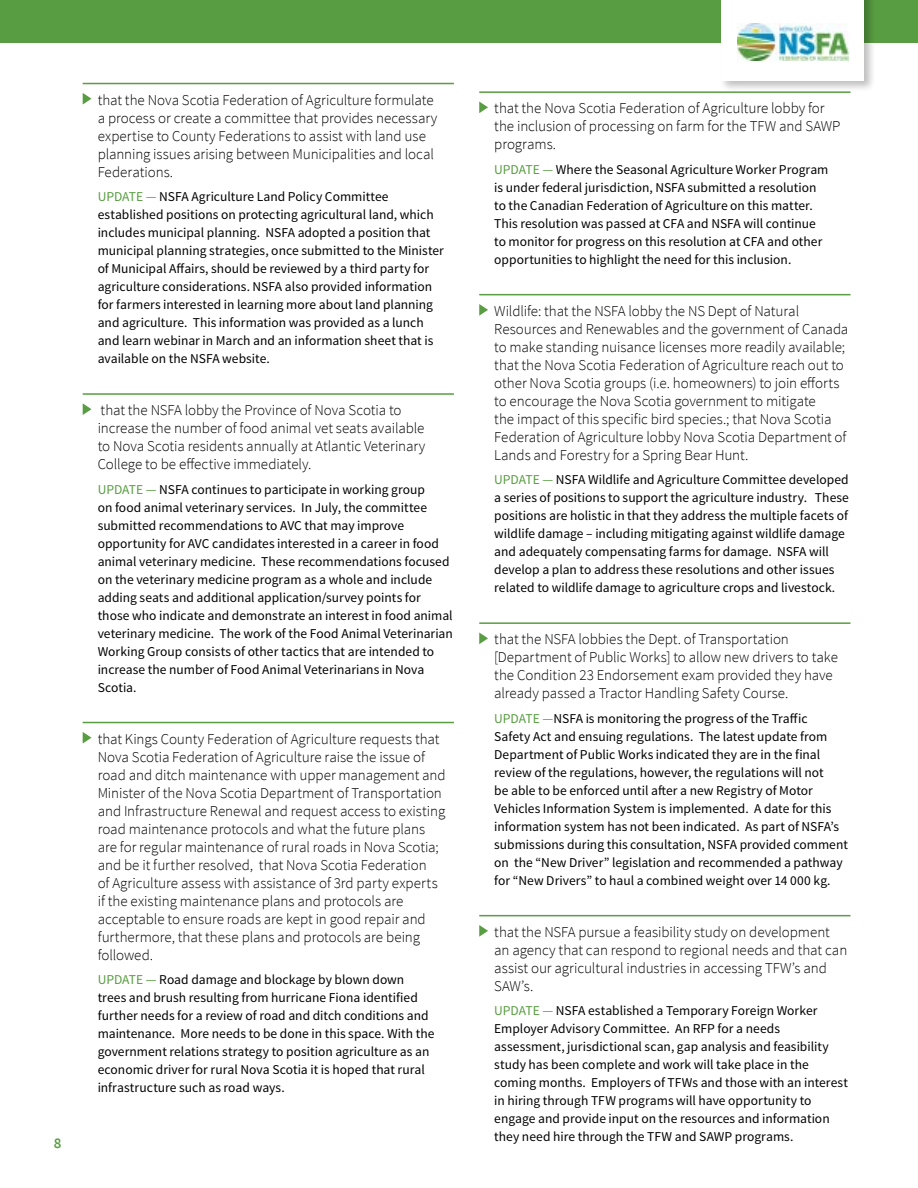
<style>
.page{position:relative;width:918px;height:1188px;background:#fff}
.page>*{position:absolute;margin:0;border:0;box-sizing:border-box;transform-origin:0 0}
.t1{font:300 15px/18px "Source Sans Pro";letter-spacing:-.005em;color:#000}
.t2{font:600 15px "Source Sans Pro";color:#589d41}
.t3{font:13.5px/18px "Source Sans Pro";color:#000}
.s1{color:#589d41}
</style>
<div class="page">
<div style="left:0;top:0;width:918px;height:43px;background:#589d41"></div>
<div style="left:719px;top:0;width:156px;height:92px;background:#000;opacity:.25"></div>
<div style="left:722px;top:0;width:142px;height:81px;background:#fff"></div>
<img style="left:738px;top:24px;width:110px;height:37px">
<hr style="left:83px;top:83px;width:371px;height:1px;background:#589d41">
<hr style="left:83px;top:393px;width:371px;height:2px;background:#589d41">
<hr style="left:83px;top:722px;width:371px;height:1px;background:#589d41">
<svg style="left:83px;top:93px;width:9px;height:12px"></svg>
<svg style="left:83px;top:403px;width:9px;height:12px"></svg>
<svg style="left:83px;top:732px;width:9px;height:12px"></svg>
<hr style="left:479px;top:91px;width:371px;height:2px;background:#589d41">
<hr style="left:479px;top:294px;width:371px;height:1px;background:#589d41">
<hr style="left:479px;top:622px;width:371px;height:2px;background:#589d41">
<hr style="left:479px;top:915px;width:371px;height:1px;background:#589d41">
<svg style="left:479px;top:102px;width:9px;height:11px"></svg>
<svg style="left:479px;top:304px;width:9px;height:12px"></svg>
<svg style="left:479px;top:633px;width:9px;height:11px"></svg>
<svg style="left:479px;top:925px;width:9px;height:12px"></svg>
<p class="t2" style="left:54px;top:1133px;width:9px">8</p>
<p class="t1" style="left:98px;top:91px;width:341px">that the Nova Scotia Federation of Agriculture formulate a process or create a committee that provides necessary expertise to County Federations to assist with land use planning issues arising between Municipalities and local Federations.</p>
<p class="t3" style="left:98px;top:188px;width:348px"><span class="s1">UPDATE —</span> NSFA Agriculture Land Policy Committee established positions on protecting agricultural land, which includes municipal planning. NSFA adopted a position that municipal planning strategies, once submitted to the Minister of Municipal Affairs, should be reviewed by a third party for agriculture considerations. NSFA also provided information for farmers interested in learning more about land planning and agriculture. This information was provided as a lunch and learn webinar in March and an information sheet that is available on the NSFA website.</p>
<p class="t1" style="left:98px;top:401px;width:329px">that the NSFA lobby the Province of Nova Scotia to increase the number of food animal vet seats available to Nova Scotia residents annually at Atlantic Veterinary College to be effective immediately.</p>
<p class="t3" style="left:98px;top:481px;width:357px"><span class="s1">UPDATE —</span> NSFA continues to participate in working group<br>on food animal veterinary services. In July, the committee submitted recommendations to AVC that may improve opportunity for AVC candidates interested in a career in food animal veterinary medicine. These recommendations focused on the veterinary medicine program as a whole and include adding seats and additional application/survey points for those who indicate and demonstrate an interest in food animal veterinary medicine. The work of the Food Animal Veterinarian Working Group consists of other tactics that are intended to increase the number of Food Animal Veterinarians in Nova Scotia.</p>
<p class="t1" style="left:98px;top:730px;width:350px">that Kings County Federation of Agriculture requests that Nova Scotia Federation of Agriculture raise the issue of road and ditch maintenance with upper management and Minister of the Nova Scotia Department of Transportation and Infrastructure Renewal and request access to existing road maintenance protocols and what the future plans are for regular maintenance of rural roads in Nova Scotia; and be it further resolved, that Nova Scotia Federation<br>of Agriculture assess with assistance of 3rd party experts if the existing maintenance plans and protocols are acceptable to ensure roads are kept in good repair and furthermore, that these plans and protocols are being followed.</p>
<p class="t3" style="left:98px;top:971px;width:338px"><span class="s1">UPDATE —</span> Road damage and blockage by blown down trees and brush resulting from hurricane Fiona identified further needs for a review of road and ditch conditions and maintenance. More needs to be done in this space. With the government relations strategy to position agriculture as an economic driver for rural Nova Scotia it is hoped that rural infrastructure such as road ways.</p>
<p class="t1" style="left:494px;top:99px;width:348px">that the Nova Scotia Federation of Agriculture lobby for the inclusion of processing on farm for the TFW and SAWP programs.</p>
<p class="t3" style="left:494px;top:161px;width:336px"><span class="s1">UPDATE —</span> Where the Seasonal Agriculture Worker Program is under federal jurisdiction, NSFA submitted a resolution to the Canadian Federation of Agriculture on this matter.<br>This resolution was passed at CFA and NSFA will continue to monitor for progress on this resolution at CFA and other opportunities to highlight the need for this inclusion.</p>
<p class="t1" style="left:494px;top:302px;width:356px">Wildlife: that the NSFA lobby the NS Dept of Natural Resources and Renewables and the government of Canada to make standing nuisance licenses more readily available; that the Nova Scotia Federation of Agriculture reach out to other Nova Scotia groups (i.e. homeowners) to join efforts to encourage the Nova Scotia government to mitigate<br>the impact of this specific bird species.; that Nova Scotia Federation of Agriculture lobby Nova Scotia Department of Lands and Forestry for a Spring Bear Hunt.</p>
<p class="t3" style="left:494px;top:471px;width:356px"><span class="s1">UPDATE —</span> NSFA Wildlife and Agriculture Committee developed a series of positions to support the agriculture industry. These positions are holistic in that they address the multiple facets of wildlife damage – including mitigating against wildlife damage and adequately compensating farms for damage. NSFA will develop a plan to address these resolutions and other issues related to wildlife damage to agriculture crops and livestock.</p>
<p class="t1" style="left:494px;top:630px;width:345px">that the NSFA lobbies the Dept. of Transportation [Department of Public Works] to allow new drivers to take the Condition 23 Endorsement exam provided they have already passed a Tractor Handling Safety Course.</p>
<p class="t3" style="left:494px;top:710px;width:355px"><span class="s1">UPDATE —</span>NSFA is monitoring the progress of the Traffic<br>Safety Act and ensuing regulations. The latest update from Department of Public Works indicated they are in the final review of the regulations, however, the regulations will not<br>be able to be enforced until after a new Registry of Motor Vehicles Information System is implemented. A date for this information system has not been indicated. As part of NSFA’s submissions during this consultation, NSFA provided comment on the “New Driver” legislation and recommended a pathway for “New Drivers” to haul a combined weight over 14 000 kg.</p>
<p class="t1" style="left:494px;top:923px;width:355px">that the NSFA pursue a feasibility study on development an agency that can respond to regional needs and that can assist our agricultural industries in accessing TFW’s and SAW’s.</p>
<p class="t3" style="left:494px;top:1002px;width:355px"><span class="s1">UPDATE —</span> NSFA established a Temporary Foreign Worker Employer Advisory Committee. An RFP for a needs assessment, jurisdictional scan, gap analysis and feasibility study has been complete and work will take place in the coming months. Employers of TFWs and those with an interest in hiring through TFW programs will have opportunity to engage and provide input on the resources and information they need hire through the TFW and SAWP programs.</p>
</div>
